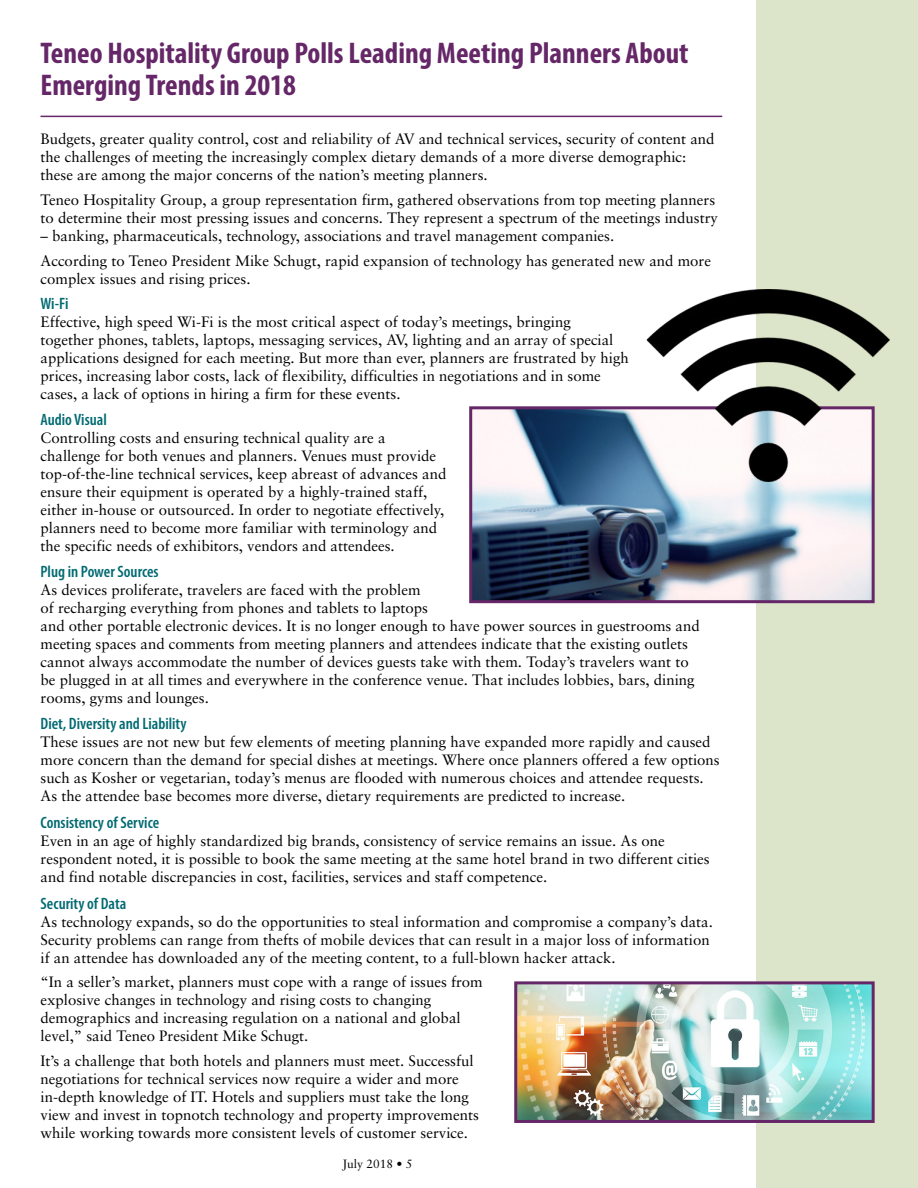
<style>
.page{position:relative;width:918px;height:1188px;background:#fff}
.page>*{position:absolute;margin:0;border:0;box-sizing:border-box;transform-origin:0 0}
.t1{font:700 condensed 30px/31.5px "Myriad Pro";color:#652767}
.t2{font:600 condensed 16.5px "Myriad Pro";color:#006a71}
.t3{font:15px/18px "Sabon";color:#000}
.t4{font:12px "Sabon";color:#000}
</style>
<div class="page">
<div style="left:756px;top:0;width:162px;height:1188px;background:#dce4c9"></div>
<hr style="left:40px;top:116px;width:682px;height:1px;background:#652767">
<img style="left:473px;top:410px;width:398px;height:189px">
<div style="left:469px;top:406px;width:406px;height:197px;border:3px solid #652767"></div>
<img style="left:518px;top:985px;width:353px;height:134px">
<div style="left:514px;top:981px;width:361px;height:142px;border:3px solid #652767"></div>
<img style="left:637px;top:289px;width:253px;height:192px">
<h1 class="t1" style="left:41px;top:37px;width:650px">Teneo Hospitality Group Polls Leading Meeting Planners About<br>Emerging Trends in 2018</h1>
<p class="t3" style="left:41px;top:130px;width:676px">Budgets, greater quality control, cost and reliability of AV and technical services, security of content and the challenges of meeting the increasingly complex dietary demands of a more diverse demographic: these are among the major concerns of the nation’s meeting planners.</p>
<p class="t3" style="left:41px;top:190px;width:679px">Teneo Hospitality Group, a group representation firm, gathered observations from top meeting planners to determine their most pressing issues and concerns. They represent a spectrum of the meetings industry</p>
<p class="t3" style="left:41px;top:223px;width:672px;line-height:24.8px">– banking, pharmaceuticals, technology, associations and travel management companies.<br>According to Teneo President Mike Schugt, rapid expansion of technology has generated new and more</p>
<p class="t3" style="left:41px;top:269px;width:212px">complex issues and rising prices.</p>
<p class="t2" style="left:41px;top:294px;width:29px">Wi-Fi</p>
<p class="t3" style="left:41px;top:313px;width:590px">Effective, high speed Wi-Fi is the most critical aspect of today’s meetings, bringing<br>together phones, tablets, laptops, messaging services, AV, lighting and an array of special applications designed for each meeting. But more than ever, planners are frustrated by high prices, increasing labor costs, lack of flexibility, difficulties in negotiations and in some cases, a lack of options in hiring a firm for these events.</p>
<p class="t2" style="left:41px;top:409px;width:68px">Audio Visual</p>
<p class="t3" style="left:41px;top:429px;width:407px">Controlling costs and ensuring technical quality are a challenge for both venues and planners. Venues must provide top-of-the-line technical services, keep abreast of advances and ensure their equipment is operated by a highly-trained staff, either in-house or outsourced. In order to negotiate effectively, planners need to become more familiar with terminology and the specific needs of exhibitors, vendors and attendees.</p>
<p class="t2" style="left:41px;top:561px;width:120px">Plug in Power Sources</p>
<p class="t3" style="left:41px;top:581px;width:661px">As devices proliferate, travelers are faced with the problem<br>of recharging everything from phones and tablets to laptops<br>and other portable electronic devices. It is no longer enough to have power sources in guestrooms and meeting spaces and comments from meeting planners and attendees indicate that the existing outlets cannot always accommodate the number of devices guests take with them. Today’s travelers want to be plugged in at all times and everywhere in the conference venue. That includes lobbies, bars, dining rooms, gyms and lounges.</p>
<p class="t2" style="left:41px;top:714px;width:148px">Diet, Diversity and Liability</p>
<p class="t3" style="left:41px;top:733px;width:681px">These issues are not new but few elements of meeting planning have expanded more rapidly and caused more concern than the demand for special dishes at meetings. Where once planners offered a few options such as Kosher or vegetarian, today’s menus are flooded with numerous choices and attendee requests.<br>As the attendee base becomes more diverse, dietary requirements are predicted to increase.</p>
<p class="t2" style="left:41px;top:812px;width:120px">Consistency of Service</p>
<p class="t3" style="left:41px;top:832px;width:671px">Even in an age of highly standardized big brands, consistency of service remains an issue. As one respondent noted, it is possible to book the same meeting at the same hotel brand in two different cities and find notable discrepancies in cost, facilities, services and staff competence.</p>
<p class="t2" style="left:41px;top:893px;width:87px">Security of Data</p>
<p class="t3" style="left:41px;top:912px;width:674px">As technology expands, so do the opportunities to steal information and compromise a company’s data.<br>Security problems can range from thefts of mobile devices that can result in a major loss of information if an attendee has downloaded any of the meeting content, to a full-blown hacker attack.</p>
<p class="t3" style="left:41px;top:973px;width:444px">“In a seller’s market, planners must cope with a range of issues from explosive changes in technology and rising costs to changing demographics and increasing regulation on a national and global level,” said Teneo President Mike Schugt.</p>
<p class="t3" style="left:41px;top:1052px;width:440px">It’s a challenge that both hotels and planners must meet. Successful negotiations for technical services now require a wider and more in-depth knowledge of IT. Hotels and suppliers must take the long view and invest in topnotch technology and property improvements while working towards more consistent levels of customer service.</p>
<p class="t4" style="left:343px;top:1157px;width:72px">July 2018 • 5</p>
</div>
